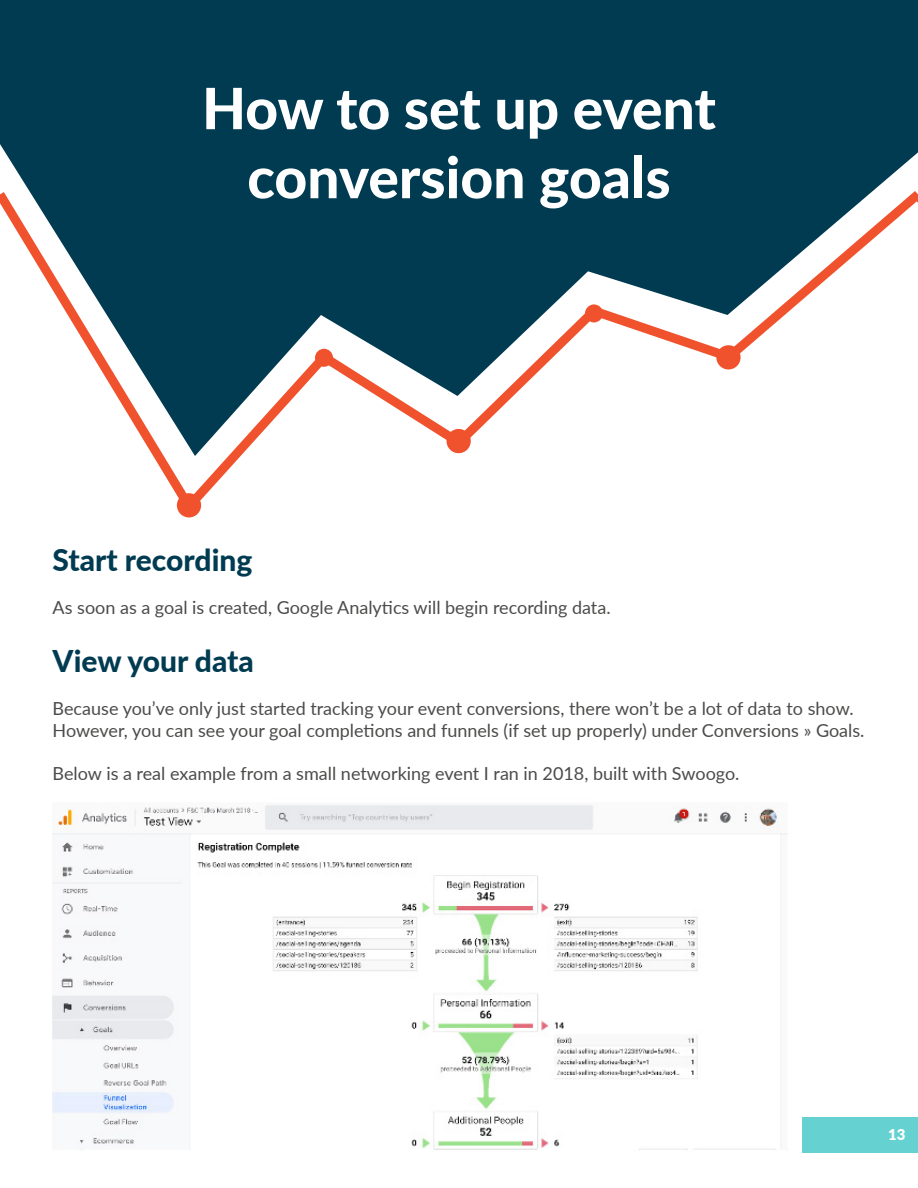
<style>
.page{position:relative;width:918px;height:1188px;background:#fff}
.page>*{position:absolute;margin:0;border:0;box-sizing:border-box;transform-origin:0 0}
.t1{font:800 57px/69px "Lato";color:#fff;text-align:center}
.t2{font:800 30px "Lato";color:#003b51}
.t3{font:18px/21.6px "Lato";color:#4c4b4a}
.t4{font:900 15px "Lato";color:#fff}
</style>
<div class="page">
<div style="left:803px;top:1117px;width:115px;height:36px;background:#65d1d1"></div>
<div style="left:0;top:0;width:918px;height:182px;background:#003b51"></div>
<svg style="left:0;top:182px;width:906px;height:336px"></svg>
<div style="left:177px;top:493px;width:24px;height:24px;background:#f0522e;border-radius:50%"></div>
<div style="left:315px;top:349px;width:18px;height:18px;background:#f0522e;border-radius:50%"></div>
<div style="left:585px;top:304px;width:18px;height:18px;background:#f0522e;border-radius:50%"></div>
<div style="left:447px;top:429px;width:24px;height:24px;background:#f0522e;border-radius:50%"></div>
<div style="left:716px;top:345px;width:25px;height:24px;background:#f0522e;border-radius:50%"></div>
<img style="left:53px;top:805px;width:734px;height:345px">
<svg style="left:906px;top:191px;width:12px;height:20px"></svg>
<h1 class="t1" style="left:202px;top:71px;width:515px">How to set up event conversion goals</h1>
<h2 class="t2" style="left:53px;top:538px;width:201px">Start recording</h2>
<p class="t3" style="left:53px;top:596px;width:559px">As soon as a goal is created, Google Analytics will begin recording data.</p>
<h2 class="t2" style="left:53px;top:639px;width:203px">View your data</h2>
<p class="t3" style="left:53px;top:697px;width:813px">Because you’ve only just started tracking your event conversions, there won’t be a lot of data to show.<br>However, you can see your goal completions and funnels (if set up properly) under Conversions » Goals.</p>
<p class="t3" style="left:53px;top:762px;width:688px">Below is a real example from a small networking event I ran in 2018, built with Swoogo.</p>
<p class="t4" style="left:888px;top:1123px;width:19px">13</p>
</div>
